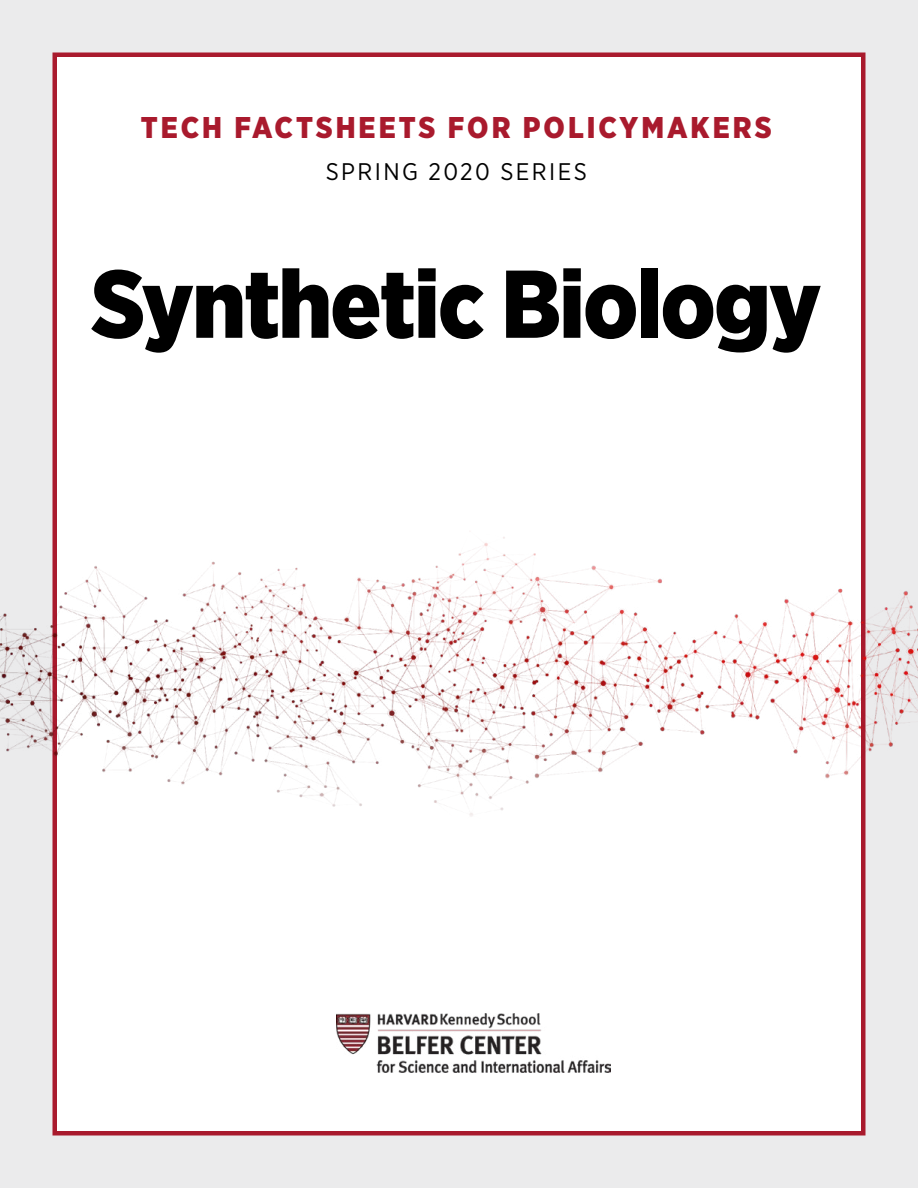
<style>
.page{position:relative;width:918px;height:1188px;background:#ebebec}
.page>*{position:absolute;margin:0;border:0;box-sizing:border-box;transform-origin:0 0}
.t1{font:900 96px "Gotham Narrow";letter-spacing:-.02em;color:#000}
.t2{font:900 30px "Gotham Narrow";letter-spacing:.1em;color:#a91a2d}
.t3{font:24px "Gotham Narrow";letter-spacing:.1em;color:#000}
</style>
<div class="page">
<div style="left:52px;top:52px;width:814px;height:1084px;background:#fff;border:4px solid #a91a2d"></div>
<img style="left:0;top:529px;width:918px;height:292px">
<img style="left:336px;top:1014px;width:275px;height:59px">
<p class="t2" style="left:141px;top:108px;width:632px">TECH FACTSHEETS FOR POLICYMAKERS</p>
<p class="t3" style="left:326px;top:157px;width:263px">SPRING 2020 SERIES</p>
<h1 class="t1" style="left:91px;top:241px;width:732px">Synthetic Biology</h1>
</div>
